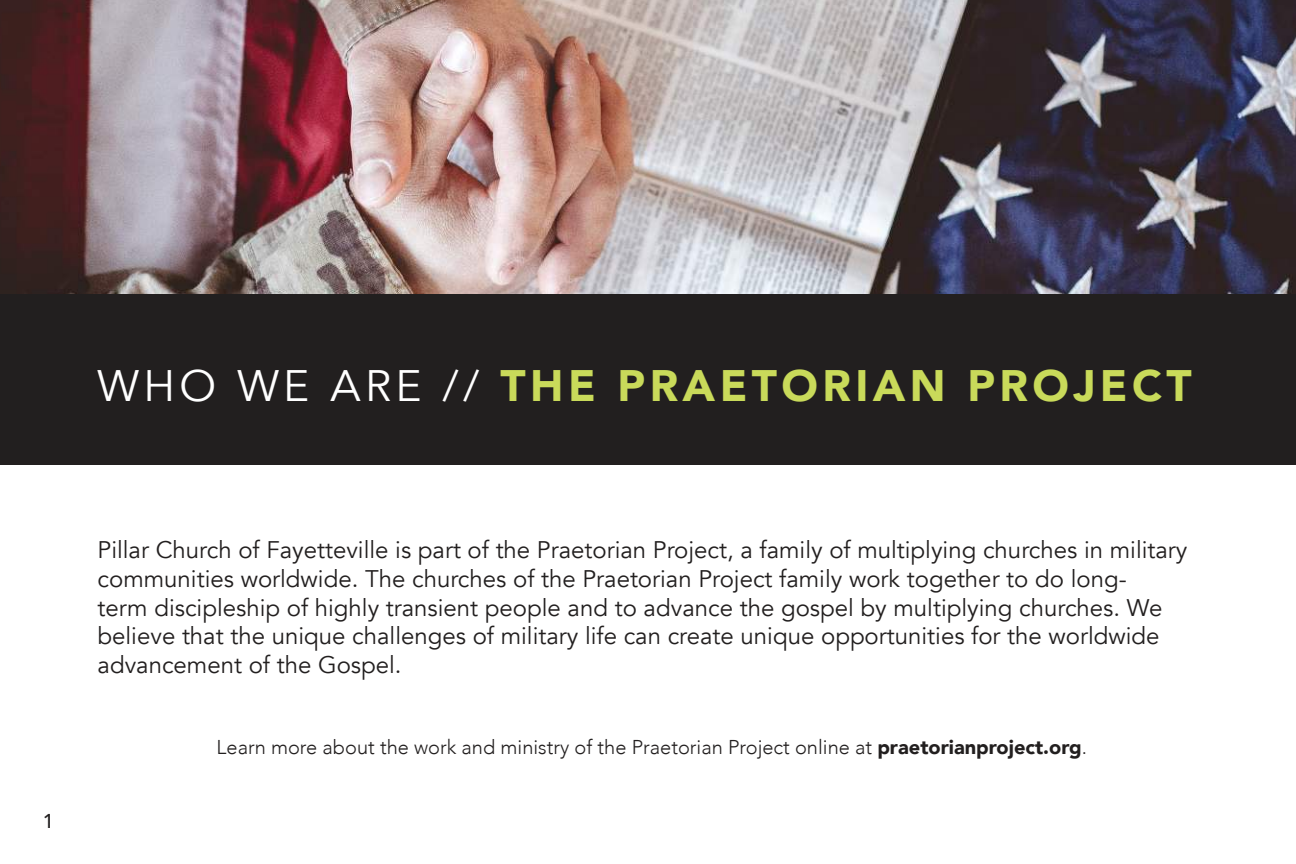
<style>
.page{position:relative;width:1296px;height:864px;background:#fff}
.page>*{position:absolute;margin:0;border:0;box-sizing:border-box;transform-origin:0 0}
.t1{font:900 44px "Avenir";letter-spacing:.1em;color:#c9da5a}
.t2{font:24px/28.8px "Avenir";color:#221f1f}
.t3{font:300 20px "Avenir";color:#221f1f}
.t4{font:500 20px "Avenir";color:#221f1f}
.s1{font-weight:400;color:#fff}
.s2{font-weight:900}
</style>
<div class="page">
<div style="left:0;top:291px;width:1296px;height:174px;background:#221f1f"></div>
<img style="left:0;top:0;width:1296px;height:293px">
<h1 class="t1" style="left:98px;top:366px;width:1096px"><span class="s1">WHO WE ARE //</span> THE PRAETORIAN PROJECT</h1>
<p class="t4" style="left:43px;top:812px;width:13px">1</p>
<p class="t2" style="left:98px;top:538px;width:1091px">Pillar Church of Fayetteville is part of the Praetorian Project, a family of multiplying churches in military communities worldwide. The churches of the Praetorian Project family work together to do long-<br>term discipleship of highly transient people and to advance the gospel by multiplying churches. We believe that the unique challenges of military life can create unique opportunities for the worldwide advancement of the Gospel.</p>
<p class="t3" style="left:217px;top:739px;width:872px">Learn more about the work and ministry of the Praetorian Project online at <span class="s2">praetorianproject.org</span>.</p>
</div>
